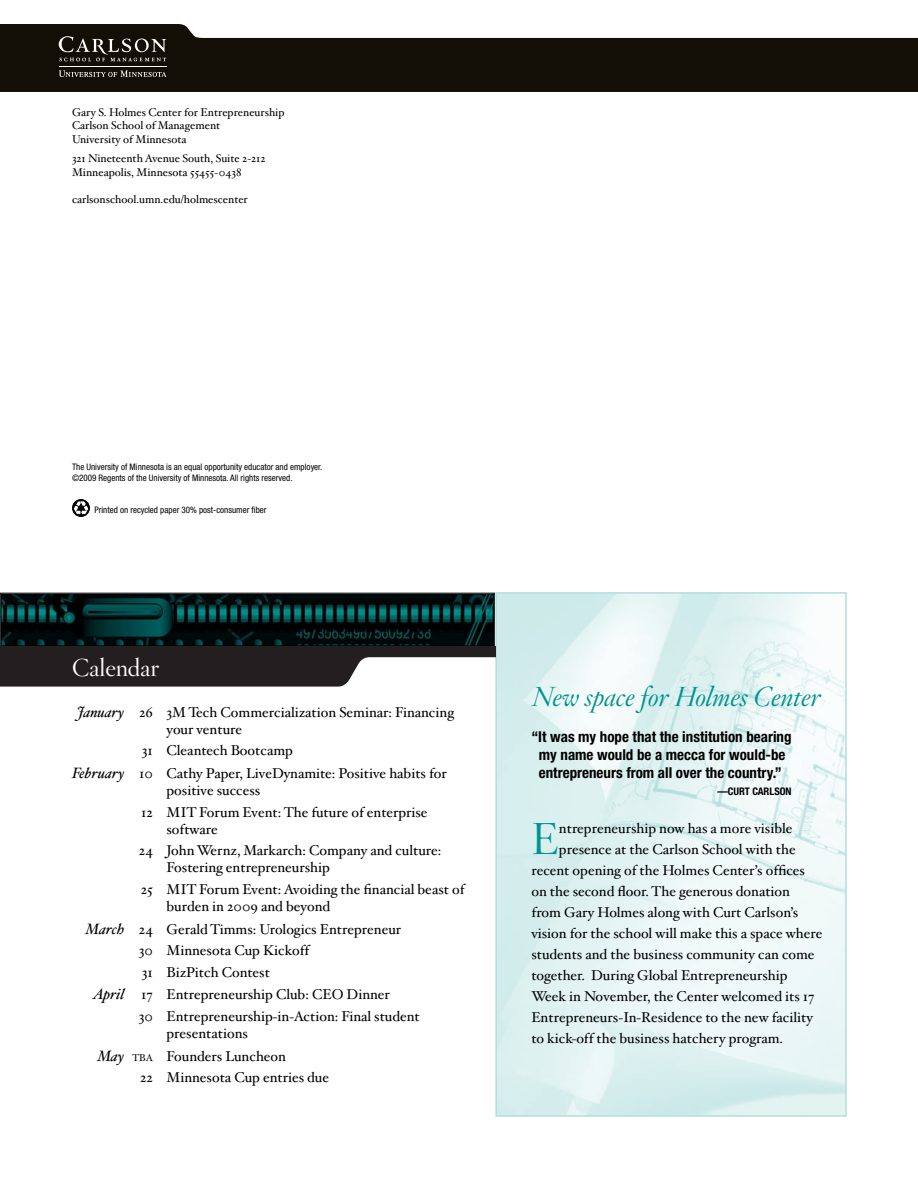
<style>
.page{position:relative;width:918px;height:1188px;background:#fff}
.page>*{position:absolute;margin:0;border:0;box-sizing:border-box;transform-origin:0 0}
.t1{font:43.8px "Hoefler Titling HTF Lt Roman";color:#009390}
.t2{font:italic 27px "Hoefler Titling HTF Lt";color:#009390}
.t3{font:24px "Hoefler Titling HTF Lt Roman";color:#fff}
.t4{font:700 condensed 15px/18px "Helvetica Neue";color:#000;text-align:center}
.t5{font:14.25px/21.6px "Hoefler Text";color:#000}
.t6{font:11.25px/13.5px "Hoefler Text";color:#000}
.t7{font:700 condensed 10.5px "Helvetica Neue";color:#000}
.t8{font:condensed 9px/10.8px "Helvetica Neue";color:#000}
.s1{font-style:italic;font-size:15px}
.s2{font-size:10.05px}
</style>
<div class="page">
<svg style="left:495px;top:592px;width:352px;height:525px"></svg>
<svg style="left:0;top:24px;width:918px;height:68px;fill:#140f06"></svg>
<svg style="left:59px;top:70px;width:107px;height:7px"></svg>
<svg style="left:59px;top:36px;width:108px;height:25px;background:#3d3932"></svg>
<hr style="left:59px;top:66px;width:107px;height:1px;background:#fff">
<svg style="left:72px;top:499px;width:18px;height:18px"></svg>
<svg style="left:0;top:593px;width:495px;height:94px;background:#253636"></svg>
<p class="t6" style="left:72px;top:107px;width:214px">Gary S. Holmes Center for Entrepreneurship<br>Carlson School of Management<br>University of Minnesota</p>
<p class="t6" style="left:72px;top:153px;width:195px">321 Nineteenth Avenue South, Suite 2-212<br>Minneapolis, Minnesota 55455-0438</p>
<p class="t6" style="left:72px;top:194px;width:177px">carlsonschool.umn.edu/holmescenter</p>
<p class="t8" style="left:72px;top:462px;width:252px">The University of Minnesota is an equal opportunity educator and employer. ©2009 Regents of the University of Minnesota. All rights reserved.</p>
<p class="t8" style="left:94px;top:506px;width:174px">Printed on recycled paper 30% post-consumer fiber</p>
<h3 class="t3" style="left:72px;top:657px;width:89px">Calendar</h3>
<p class="t5" style="left:167px;top:705px;width:289px;line-height:17.1px;text-indent:-89px"><span class="s1">January</span> 26 3M Tech Commercialization Seminar: Financing your venture</p>
<p class="t5" style="left:72px;top:741px;width:376px;line-height:22.5px;text-indent:70px">31 Cleantech Bootcamp<br><span class="s1">February</span> 10 Cathy Paper, LiveDynamite: Positive habits for</p>
<p class="t5" style="left:141px;top:781px;width:288px;text-indent:25px">positive success<br>12 MIT Forum Event: The future of enterprise</p>
<p class="t5" style="left:139px;top:820px;width:304px;text-indent:28px">software<br>24 John Wernz, Markarch: Company and culture:</p>
<p class="t5" style="left:141px;top:858px;width:325px;text-indent:26px">Fostering entrepreneurship<br>25 MIT Forum Event: Avoiding the financial beast of</p>
<p class="t5" style="left:166px;top:897px;width:165px">burden in 2009 and beyond</p>
<p class="t5" style="left:85px;top:920px;width:317px"><span class="s1">March</span> 24 Gerald Timms: Urologics Entrepreneur</p>
<p class="t5" style="left:139px;top:941px;width:172px">30 Minnesota Cup Kickoff</p>
<p class="t5" style="left:142px;top:963px;width:130px">31 BizPitch Contest</p>
<p class="t5" style="left:93px;top:985px;width:299px"><span class="s1">April</span> 17 Entrepreneurship Club: CEO Dinner</p>
<p class="t5" style="left:139px;top:1007px;width:283px">30 Entrepreneurship-in-Action: Final student</p>
<p class="t5" style="left:167px;top:1024px;width:83px">presentations</p>
<p class="t5" style="left:97px;top:1047px;width:190px"><span class="s1">May</span> <span class="s2">TBA</span> Founders Luncheon</p>
<p class="t5" style="left:140px;top:1068px;width:190px">22 Minnesota Cup entries due</p>
<h2 class="t2" style="left:531px;top:685px;width:291px">New space for Holmes Center</h2>
<p class="t4" style="left:531px;top:729px;width:262px">“It was my hope that the institution bearing my name would be a mecca for would-be entrepreneurs from all over the country.”</p>
<p class="t7" style="left:717px;top:787px;width:76px">—CURT CARLSON</p>
<h1 class="t1" style="left:531px;top:820px;width:29px">E</h1>
<p class="t5" style="left:559px;top:819px;width:235px">ntrepreneurship now has a more visible</p>
<p class="t5" style="left:559px;top:840px;width:238px">presence at the Carlson School with the</p>
<p class="t5" style="left:531px;top:861px;width:275px">recent opening of the Holmes Center’s offices</p>
<p class="t5" style="left:531px;top:882px;width:260px">on the second floor. The generous donation</p>
<p class="t5" style="left:531px;top:903px;width:269px">from Gary Holmes along with Curt Carlson’s</p>
<p class="t5" style="left:531px;top:924px;width:293px">vision for the school will make this a space where</p>
<p class="t5" style="left:531px;top:945px;width:285px">students and the business community can come</p>
<p class="t5" style="left:531px;top:966px;width:258px">together. During Global Entrepreneurship</p>
<p class="t5" style="left:531px;top:987px;width:285px">Week in November, the Center welcomed its 17</p>
<p class="t5" style="left:531px;top:1008px;width:283px">Entrepreneurs-In-Residence to the new facility</p>
<p class="t5" style="left:531px;top:1029px;width:253px">to kick-off the business hatchery program.</p>
</div>
